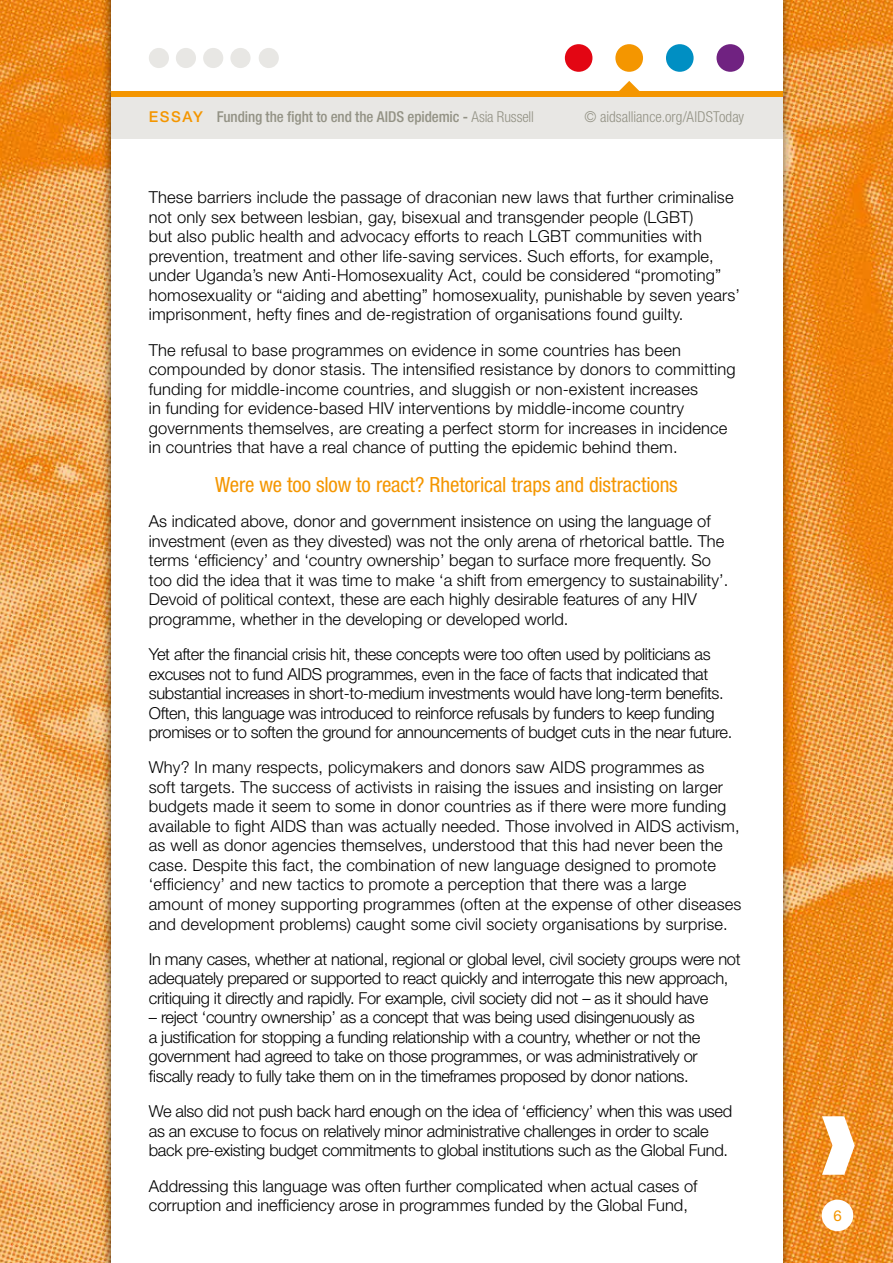
<style>
.page{position:relative;width:893px;height:1263px;background:#fff}
.page>*{position:absolute;margin:0;border:0;box-sizing:border-box;transform-origin:0 0}
.t1{font:condensed 21px "Helvetica Neue LT Pro";letter-spacing:-.005em;color:#f49600}
.t2{font:300 16.5px/19.5px "Helvetica Neue LT Pro";color:#000}
.t3{font:300 16.5px/19.5px "Helvetica Neue LT Pro";letter-spacing:-.02em;color:#000}
.t4{font:500 condensed 15px "Helvetica Neue LT Pro";letter-spacing:-.005em;color:#939285}
.t5{font:300 condensed 15px "Helvetica Neue LT Pro";color:#939285}
.t6{font:15px "Helvetica Neue LT Pro";color:#f49600}
.s1{font-stretch:normal;color:#f49600}
.s2{font-weight:300}
</style>
<div class="page">
<img style="left:0;top:0;width:101px;height:1263px">
<img style="left:792px;top:0;width:101px;height:1263px">
<svg style="left:822px;top:1116px;width:33px;height:59px"></svg>
<div style="left:822px;top:1199px;width:31px;height:32px;background:#fff;border-radius:50%"></div>
<div style="left:101px;top:0;width:691px;height:1263px;background:#000;opacity:.6"></div>
<div style="left:111px;top:0;width:671px;height:1263px;background:#fff"></div>
<div style="left:111px;top:97px;width:671px;height:41px;background:#e8e7e4"></div>
<div style="left:111px;top:92px;width:671px;height:5px;background:#f49600"></div>
<div style="left:565px;top:44px;width:27px;height:28px;background:#e30613;border-radius:50%"></div>
<div style="left:149px;top:48px;width:20px;height:20px;background:#e8e7e4;border-radius:50%"></div>
<div style="left:176px;top:48px;width:20px;height:20px;background:#e8e7e4;border-radius:50%"></div>
<div style="left:203px;top:48px;width:20px;height:20px;background:#e8e7e4;border-radius:50%"></div>
<div style="left:230px;top:48px;width:21px;height:20px;background:#e8e7e4;border-radius:50%"></div>
<div style="left:259px;top:48px;width:20px;height:20px;background:#e8e7e4;border-radius:50%"></div>
<svg style="left:618px;top:81px;width:22px;height:11px"></svg>
<div style="left:615px;top:44px;width:28px;height:28px;background:#f49600;border-radius:50%"></div>
<div style="left:666px;top:44px;width:28px;height:28px;background:#008fc3;border-radius:50%"></div>
<div style="left:716px;top:44px;width:28px;height:28px;background:#702281;border-radius:50%"></div>
<p class="t4" style="left:149px;top:107px;width:387px"><span class="s1">ESSAY</span> Funding the fight to end the AIDS epidemic - <span class="s2">Asia Russell</span></p>
<p class="t5" style="left:585px;top:108px;width:161px">© aidsalliance.org/AIDSToday</p>
<p class="t2" style="left:149px;top:187px;width:593px">These barriers include the passage of draconian new laws that further criminalise not only sex between lesbian, gay, bisexual and transgender people (LGBT)<br>but also public health and advocacy efforts to reach LGBT communities with prevention, treatment and other life-saving services. Such efforts, for example, under Uganda’s new Anti-Homosexuality Act, could be considered “promoting” homosexuality or “aiding and abetting” homosexuality, punishable by seven years’ imprisonment, hefty fines and de-registration of organisations found guilty.</p>
<p class="t2" style="left:149px;top:340px;width:588px">The refusal to base programmes on evidence in some countries has been compounded by donor stasis. The intensified resistance by donors to committing funding for middle-income countries, and sluggish or non-existent increases<br>in funding for evidence-based HIV interventions by middle-income country governments themselves, are creating a perfect storm for increases in incidence in countries that have a real chance of putting the epidemic behind them.</p>
<p class="t1" style="left:215px;top:472px;width:464px">Were we too slow to react? Rhetorical traps and distractions</p>
<p class="t2" style="left:149px;top:511px;width:581px">As indicated above, donor and government insistence on using the language of investment (even as they divested) was not the only arena of rhetorical battle. The terms ‘efficiency’ and ‘country ownership’ began to surface more frequently. So too did the idea that it was time to make ‘a shift from emergency to sustainability’.<br>Devoid of political context, these are each highly desirable features of any HIV programme, whether in the developing or developed world.</p>
<p class="t3" style="left:149px;top:644px;width:585px">Yet after the financial crisis hit, these concepts were too often used by politicians as excuses not to fund AIDS programmes, even in the face of facts that indicated that substantial increases in short-to-medium investments would have long-term benefits.<br>Often, this language was introduced to reinforce refusals by funders to keep funding promises or to soften the ground for announcements of budget cuts in the near future.</p>
<p class="t2" style="left:149px;top:757px;width:594px">Why? In many respects, policymakers and donors saw AIDS programmes as<br>soft targets. The success of activists in raising the issues and insisting on larger budgets made it seem to some in donor countries as if there were more funding available to fight AIDS than was actually needed. Those involved in AIDS activism, as well as donor agencies themselves, understood that this had never been the case. Despite this fact, the combination of new language designed to promote ‘efficiency’ and new tactics to promote a perception that there was a large amount of money supporting programmes (often at the expense of other diseases and development problems) caught some civil society organisations by surprise.</p>
<p class="t3" style="left:149px;top:949px;width:593px">In many cases, whether at national, regional or global level, civil society groups were not adequately prepared or supported to react quickly and interrogate this new approach, critiquing it directly and rapidly. For example, civil society did not – as it should have</p>
<p class="t3" style="left:149px;top:1007px;width:553px">– reject ‘country ownership’ as a concept that was being used disingenuously as a justification for stopping a funding relationship with a country, whether or not the government had agreed to take on those programmes, or was administratively or fiscally ready to fully take them on in the timeframes proposed by donor nations.</p>
<p class="t3" style="left:149px;top:1101px;width:585px">We also did not push back hard enough on the idea of ‘efficiency’ when this was used as an excuse to focus on relatively minor administrative challenges in order to scale back pre-existing budget commitments to global institutions such as the Global Fund.</p>
<p class="t2" style="left:149px;top:1176px;width:550px">Addressing this language was often further complicated when actual cases of corruption and inefficiency arose in programmes funded by the Global Fund,</p>
<p class="t6" style="left:833px;top:1206px;width:10px">6</p>
</div>
